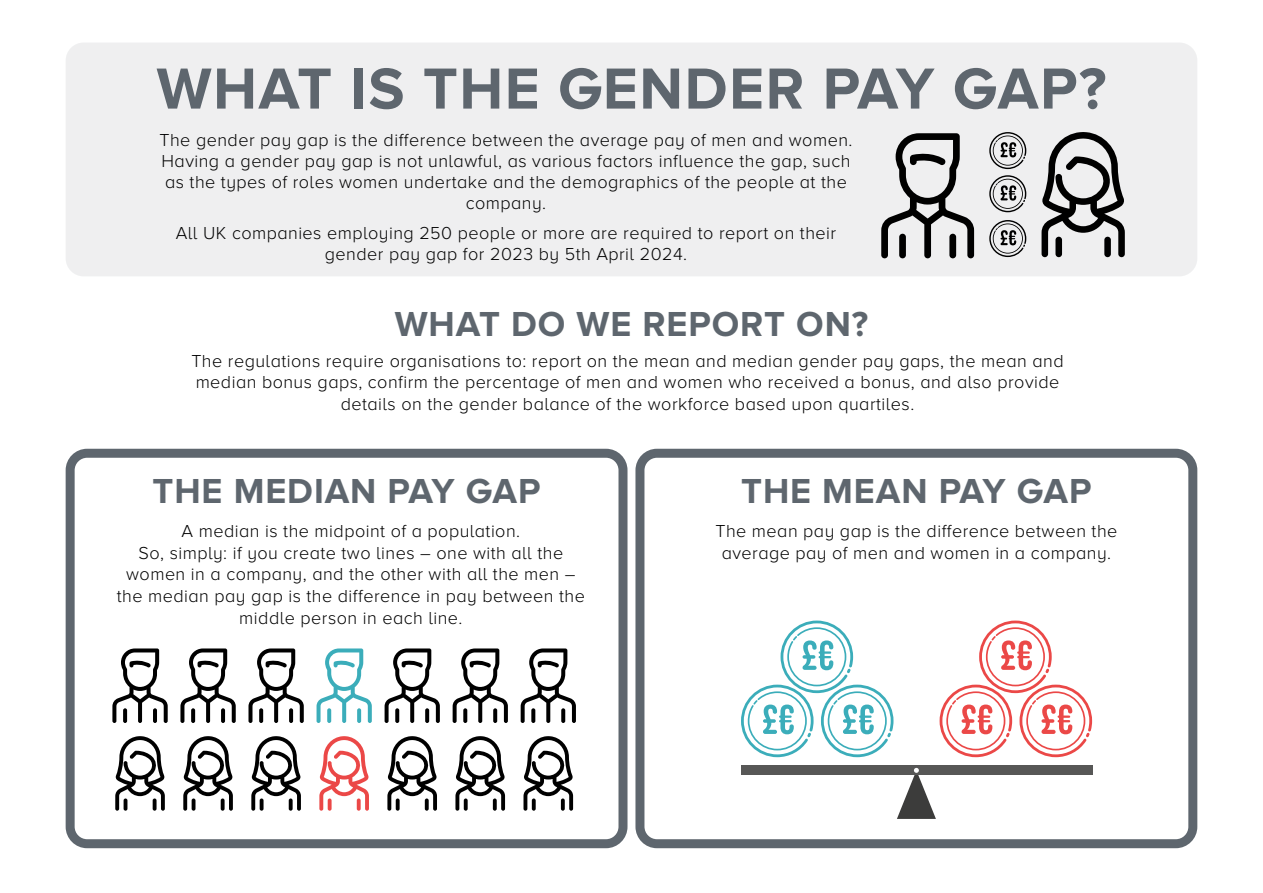
<style>
.page{position:relative;width:1263px;height:893px;background:#fff}
.page>*{position:absolute;margin:0;border:0;box-sizing:border-box;transform-origin:0 0}
.t1{font:700 60px "Proxima Nova A";letter-spacing:.025em;color:#5e666e}
.t2{font:700 36px "Proxima Nova A";letter-spacing:.025em;color:#5e666e}
.t3{font:300 18px/21.6px "Proxima Nova A";letter-spacing:.025em;color:#000;text-align:center}
</style>
<div class="page">
<div style="left:635px;top:449px;width:562px;height:399px;border:9px solid #5e666e;border-radius:17px"></div>
<div style="left:66px;top:449px;width:561px;height:399px;border:9px solid #5e666e;border-radius:17px"></div>
<div style="left:66px;top:43px;width:1131px;height:233px;background:#efeff0;border-radius:18px"></div>
<svg style="left:112px;top:648px;width:56px;height:75px"></svg>
<svg style="left:123px;top:708px;width:4px;height:15px"></svg>
<hr style="left:153px;top:708px;width:4px;height:15px;background:#000;border-radius:2px">
<svg style="left:180px;top:648px;width:56px;height:75px"></svg>
<svg style="left:191px;top:708px;width:4px;height:15px"></svg>
<svg style="left:221px;top:708px;width:4px;height:15px"></svg>
<svg style="left:248px;top:648px;width:56px;height:75px"></svg>
<svg style="left:259px;top:708px;width:4px;height:15px"></svg>
<svg style="left:289px;top:708px;width:4px;height:15px"></svg>
<svg style="left:317px;top:648px;width:55px;height:75px"></svg>
<svg style="left:327px;top:708px;width:4px;height:15px"></svg>
<svg style="left:357px;top:708px;width:4px;height:15px"></svg>
<svg style="left:385px;top:648px;width:55px;height:75px"></svg>
<svg style="left:395px;top:708px;width:4px;height:15px"></svg>
<svg style="left:425px;top:708px;width:4px;height:15px"></svg>
<svg style="left:453px;top:648px;width:55px;height:75px"></svg>
<svg style="left:463px;top:708px;width:4px;height:15px"></svg>
<svg style="left:493px;top:708px;width:4px;height:15px"></svg>
<svg style="left:521px;top:648px;width:55px;height:75px"></svg>
<svg style="left:531px;top:708px;width:4px;height:15px"></svg>
<svg style="left:561px;top:708px;width:4px;height:15px"></svg>
<svg style="left:115px;top:736px;width:50px;height:75px"></svg>
<svg style="left:153px;top:798px;width:4px;height:13px"></svg>
<svg style="left:183px;top:736px;width:50px;height:75px"></svg>
<svg style="left:221px;top:798px;width:4px;height:13px"></svg>
<svg style="left:251px;top:736px;width:50px;height:75px"></svg>
<svg style="left:260px;top:798px;width:4px;height:13px"></svg>
<svg style="left:289px;top:798px;width:4px;height:13px"></svg>
<svg style="left:319px;top:736px;width:50px;height:75px"></svg>
<svg style="left:328px;top:798px;width:4px;height:13px"></svg>
<svg style="left:357px;top:798px;width:4px;height:13px"></svg>
<svg style="left:387px;top:736px;width:50px;height:75px"></svg>
<svg style="left:396px;top:798px;width:4px;height:13px"></svg>
<svg style="left:425px;top:798px;width:4px;height:13px"></svg>
<svg style="left:455px;top:736px;width:50px;height:75px"></svg>
<svg style="left:464px;top:798px;width:4px;height:13px"></svg>
<svg style="left:493px;top:798px;width:4px;height:13px"></svg>
<svg style="left:523px;top:736px;width:50px;height:75px"></svg>
<svg style="left:532px;top:798px;width:4px;height:13px"></svg>
<svg style="left:561px;top:798px;width:4px;height:13px"></svg>
<div style="left:741px;top:766px;width:351px;height:9px;background:#575756"></div>
<svg style="left:897px;top:768px;width:39px;height:51px"></svg>
<svg style="left:741px;top:621px;width:152px;height:136px"></svg>
<svg style="left:939px;top:621px;width:153px;height:136px"></svg>
<svg style="left:881px;top:133px;width:93px;height:125px"></svg>
<div style="left:899px;top:234px;width:7px;height:24px;background:#000;border-radius:3px"></div>
<div style="left:949px;top:234px;width:7px;height:24px;background:#000;border-radius:3px"></div>
<svg style="left:1041px;top:132px;width:84px;height:125px"></svg>
<div style="left:1055px;top:237px;width:7px;height:20px;background:#000;border-radius:3px"></div>
<div style="left:1104px;top:237px;width:7px;height:20px;background:#000;border-radius:3px"></div>
<svg style="left:989px;top:132px;width:37px;height:37px"></svg>
<svg style="left:989px;top:175px;width:37px;height:37px"></svg>
<svg style="left:989px;top:220px;width:37px;height:37px"></svg>
<h1 class="t1" style="left:157px;top:54px;width:951px">WHAT IS THE GENDER PAY GAP?</h1>
<p class="t3" style="left:160px;top:130px;width:694px;line-height:21px">The gender pay gap is the difference between the average pay of men and women.<br>Having a gender pay gap is not unlawful, as various factors influence the gap, such as the types of roles women undertake and the demographics of the people at the company.</p>
<p class="t3" style="left:176px;top:222px;width:662px;line-height:21px">All UK companies employing 250 people or more are required to report on their gender pay gap for 2023 by 5th April 2024.</p>
<h2 class="t2" style="left:395px;top:303px;width:475px">WHAT DO WE REPORT ON?</h2>
<p class="t3" style="left:191px;top:350px;width:874px">The regulations require organisations to: report on the mean and median gender pay gaps, the mean and median bonus gaps, confirm the percentage of men and women who received a bonus, and also provide details on the gender balance of the workforce based upon quartiles.</p>
<h2 class="t2" style="left:153px;top:470px;width:389px">THE MEDIAN PAY GAP</h2>
<h2 class="t2" style="left:741px;top:470px;width:352px">THE MEAN PAY GAP</h2>
<p class="t3" style="left:117px;top:520px;width:470px">A median is the midpoint of a population.<br>So, simply: if you create two lines – one with all the women in a company, and the other with all the men – the median pay gap is the difference in pay between the middle person in each line.</p>
<p class="t3" style="left:715px;top:520px;width:403px">The mean pay gap is the difference between the average pay of men and women in a company.</p>
</div>
